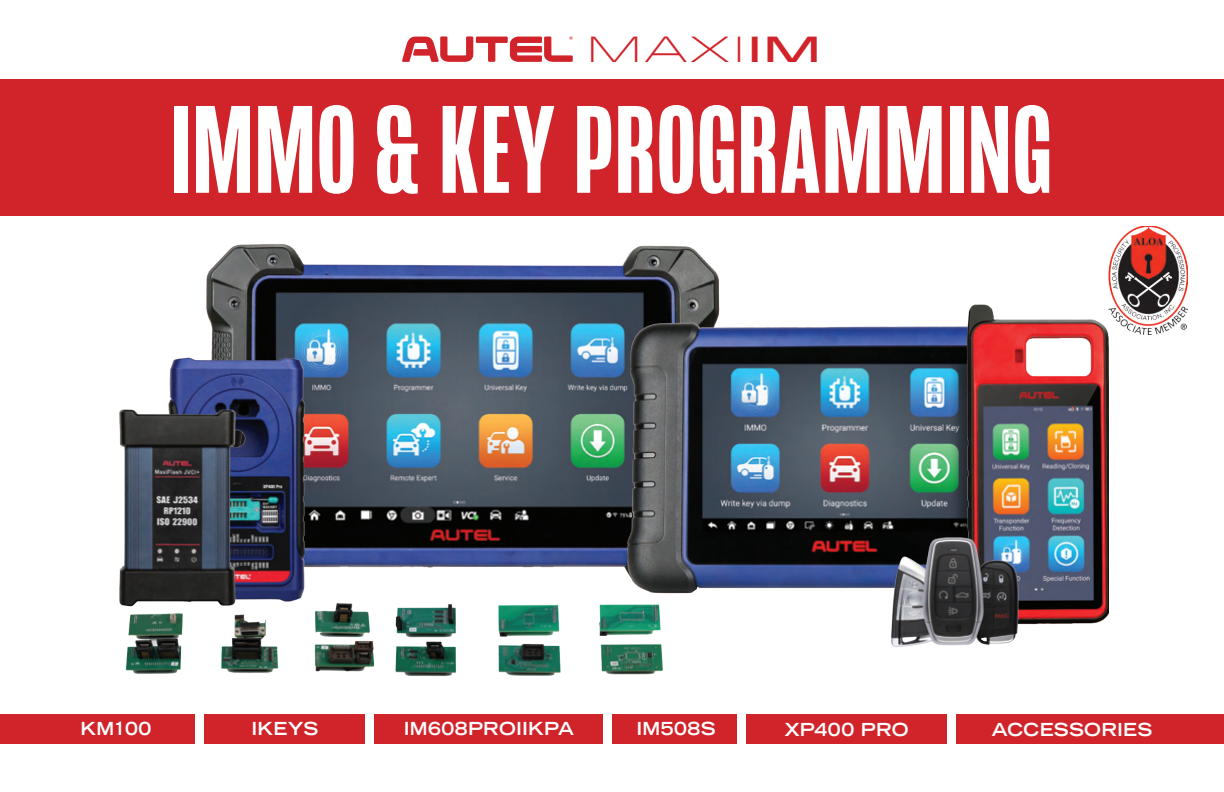
<style>
.page{position:relative;width:1224px;height:792px;background:#fff}
.page>*{position:absolute;margin:0;border:0;box-sizing:border-box;transform-origin:0 0}
.t1{font:500 127.6px "Mongoose";letter-spacing:.005em;color:#fff}
.t2{font:300 36.2px "Idlewild";color:#d1232a}
.t3{font:700 expanded 18px "Trade Gothic LT Std";letter-spacing:.015em;color:#fff}
.s1{font-weight:500}
</style>
<div class="page">
<div style="left:0;top:79px;width:1224px;height:136px;background:#d1232a"></div>
<img style="left:1109px;top:226px;width:79px;height:108px">
<div style="left:0;top:714px;width:1224px;height:30px;background:#d1232a"></div>
<div style="left:366px;top:705px;width:8px;height:42px;background:#fff"></div>
<div style="left:196px;top:705px;width:8px;height:42px;background:#fff"></div>
<div style="left:604px;top:705px;width:8px;height:42px;background:#fff"></div>
<div style="left:738px;top:705px;width:8px;height:42px;background:#fff"></div>
<div style="left:948px;top:705px;width:8px;height:42px;background:#fff"></div>
<svg style="left:402px;top:36px;width:171px;height:26px"></svg>
<img style="left:206px;top:244px;width:514px;height:324px">
<img style="left:126px;top:603px;width:249px;height:71px">
<img style="left:395px;top:604px;width:268px;height:73px">
<div style="left:230px;top:597px;width:33px;height:13px;background:#fff"></div>
<img style="left:168px;top:351px;width:144px;height:257px">
<img style="left:119px;top:404px;width:122px;height:206px">
<img style="left:622px;top:311px;width:334px;height:294px">
<div style="left:948px;top:349px;width:43px;height:258px;background:#000;opacity:.42"></div>
<img style="left:956px;top:304px;width:152px;height:321px">
<img style="left:887px;top:534px;width:135px;height:113px">
<h2 class="t2" style="left:585px;top:26px;width:238px">Maxi<span class="s1">im</span></h2>
<h1 class="t1" style="left:170px;top:77px;width:883px">IMMO &amp; KEY PROGRAMMING</h1>
<p class="t3" style="left:81px;top:717px;width:72px">KM100</p>
<p class="t3" style="left:251px;top:717px;width:68px">IKEYS</p>
<p class="t3" style="left:404px;top:717px;width:172px">IM608PROIIKPA</p>
<p class="t3" style="left:636px;top:717px;width:81px">IM508S</p>
<p class="t3" style="left:785px;top:717px;width:125px">XP400 PRO</p>
<p class="t3" style="left:992px;top:717px;width:162px">ACCESSORIES</p>
</div>
